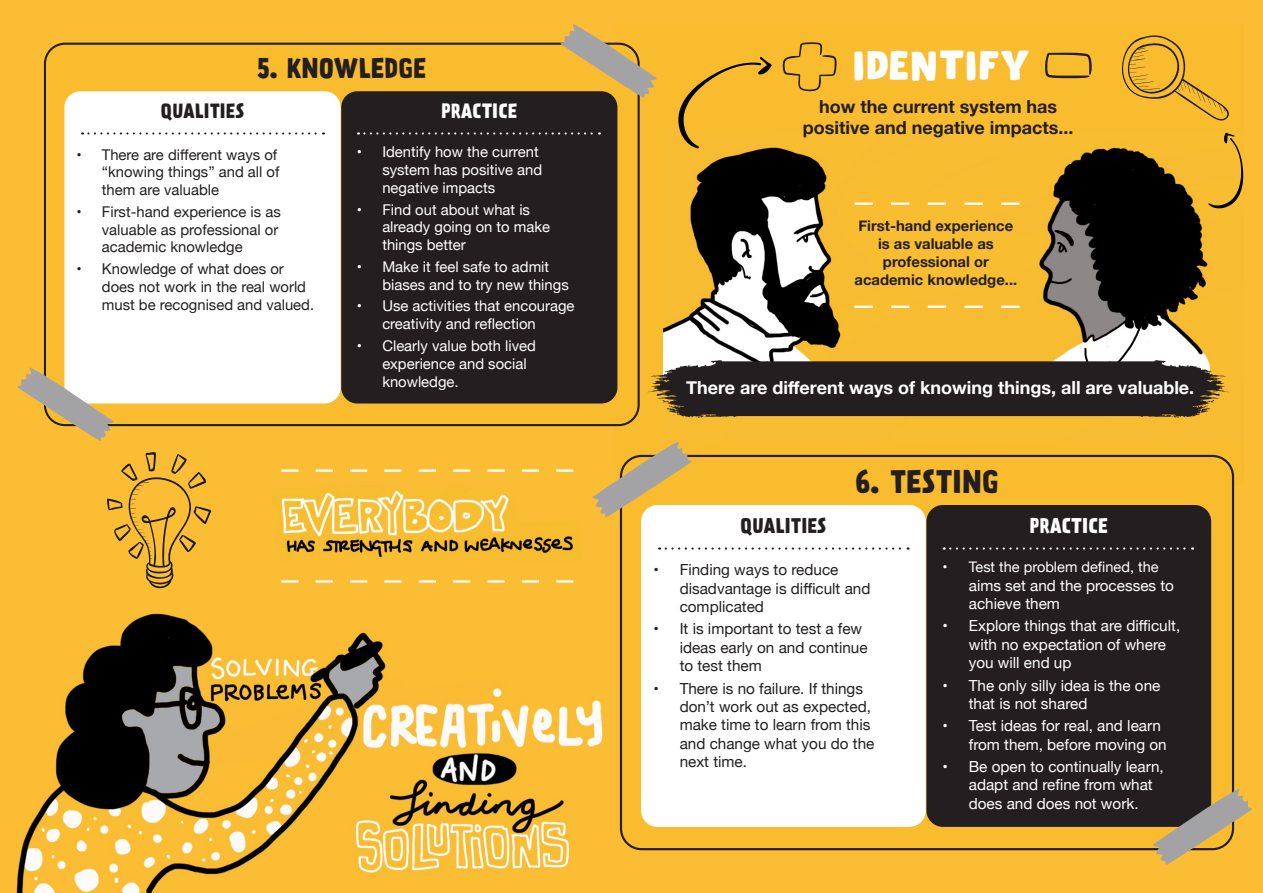
<style>
.page{position:relative;width:1263px;height:893px;background:#fff}
.page>*{position:absolute;margin:0;border:0;box-sizing:border-box;transform-origin:0 0}
.t1{font:42px "Mind Boggle DEMO";color:#fff}
.t2{font:700 29.1px "Prater Sans Pro";letter-spacing:.01em;color:#231f20}
.t3{font:700 25.35px "Prater Sans Pro";letter-spacing:.01em;color:#231f20}
.t4{font:700 18.9px "Prater Sans Pro";letter-spacing:.01em;color:#231f20}
.t5{font:700 18.9px "Prater Sans Pro";letter-spacing:.01em;color:#fff}
.t6{font:700 18.3px "Prater Sans Pro";letter-spacing:.01em;color:#231f20}
.t7{font:700 18.3px "Prater Sans Pro";letter-spacing:.01em;color:#fff}
.t8{font:700 18px "Helvetica Neue";color:#fff}
.t9{font:700 18px/21.6px "Helvetica Neue";color:#231f20;text-align:center}
.t10{font:15.3px/18.3px "Helvetica Neue";color:#fff}
.t11{font:15.3px/18.3px "Helvetica Neue";color:#231f20}
.t12{font:14.85px/17.9px "Helvetica Neue";color:#fff}
.t13{font:14.85px/17.9px "Helvetica Neue";color:#231f20}
.t14{font:700 14.85px/17.9px "Helvetica Neue";color:#231f20;text-align:center}
.t15{font:14.55px "Helvetica Neue";color:#fff}
</style>
<div class="page">
<img style="left:0;top:0;width:1263px;height:893px">
<svg style="left:107px;top:452px;width:104px;height:139px;background:#e1aa31"></svg>
<svg style="left:281px;top:469px;width:292px;height:3px"></svg>
<svg style="left:281px;top:580px;width:292px;height:3px"></svg>
<div style="left:614px;top:24px;width:630px;height:462px;background:#f9bc2f"></div>
<div style="left:621px;top:456px;width:612px;height:393px;background:#f9bc2f;border-radius:21px"></div>
<div style="left:620px;top:455px;width:614px;height:395px;border:2px solid #231f20;border-radius:21px"></div>
<div style="left:641px;top:505px;width:285px;height:322px;background:#fff;border-radius:16px"></div>
<div style="left:926px;top:505px;width:285px;height:322px;background:#231f20;border-radius:16px"></div>
<svg style="left:666px;top:547px;width:243px;height:3px"></svg>
<svg style="left:944px;top:547px;width:249px;height:3px"></svg>
<svg style="left:592px;top:441px;width:100px;height:76px"></svg>
<svg style="left:1152px;top:788px;width:100px;height:77px"></svg>
<div style="left:45px;top:44px;width:594px;height:381px;background:#f9bc2f;border-radius:20px"></div>
<div style="left:44px;top:43px;width:596px;height:383px;border:2px solid #231f20;border-radius:20px"></div>
<div style="left:64px;top:91px;width:277px;height:312px;background:#fff;border-radius:16px"></div>
<div style="left:341px;top:91px;width:276px;height:312px;background:#231f20;border-radius:16px"></div>
<svg style="left:82px;top:132px;width:242px;height:3px"></svg>
<svg style="left:358px;top:132px;width:242px;height:3px"></svg>
<svg style="left:560px;top:23px;width:97px;height:75px"></svg>
<svg style="left:17px;top:367px;width:97px;height:74px"></svg>
<img style="left:663px;top:132px;width:581px;height:228px">
<svg style="left:648px;top:360px;width:581px;height:58px;background:#3e3527"></svg>
<svg style="left:783px;top:42px;width:54px;height:49px"></svg>
<svg style="left:1045px;top:53px;width:47px;height:25px"></svg>
<svg style="left:1121px;top:35px;width:108px;height:86px"></svg>
<svg style="left:678px;top:57px;width:94px;height:92px"></svg>
<svg style="left:854px;top:203px;width:165px;height:2px"></svg>
<svg style="left:854px;top:306px;width:165px;height:2px"></svg>
<svg style="left:1208px;top:133px;width:35px;height:75px"></svg>
<p class="t6" style="left:161px;top:97px;width:85px">QUALITIES</p>
<p class="t3" style="left:257px;top:48px;width:170px">5. KNOWLEDGE</p>
<p class="t7" style="left:441px;top:97px;width:77px">PRACTICE</p>
<p class="t13" style="left:102px;top:146px;width:179px;text-indent:-25px">• There are different ways of “knowing things” and all of them are valuable</p>
<p class="t13" style="left:102px;top:203px;width:180px;text-indent:-25px">• First-hand experience is as valuable as professional or academic knowledge</p>
<p class="t13" style="left:102px;top:261px;width:214px;text-indent:-25px">• Knowledge of what does or does not work in the real world must be recognised and valued.</p>
<p class="t12" style="left:382px;top:144px;width:161px;text-indent:-25px">• Identify how the current system has positive and negative impacts</p>
<p class="t12" style="left:382px;top:201px;width:169px;text-indent:-25px">• Find out about what is already going on to make things better</p>
<p class="t12" style="left:382px;top:259px;width:188px;text-indent:-25px">• Make it feel safe to admit biases and to try new things</p>
<p class="t12" style="left:382px;top:298px;width:194px;text-indent:-25px">• Use activities that encourage creativity and reflection</p>
<p class="t12" style="left:382px;top:338px;width:155px;text-indent:-25px">• Clearly value both lived experience and social knowledge.</p>
<p class="t1" style="left:852px;top:41px;width:180px">IDENTIFY</p>
<p class="t9" style="left:803px;top:96px;width:272px">how the current system has positive and negative impacts...</p>
<p class="t14" style="left:854px;top:217px;width:164px">First-hand experience is as valuable as professional or academic knowledge...</p>
<p class="t8" style="left:686px;top:374px;width:510px">There are different ways of knowing things, all are valuable.</p>
<p class="t4" style="left:740px;top:511px;width:87px">QUALITIES</p>
<p class="t2" style="left:855px;top:460px;width:145px">6. TESTING</p>
<p class="t5" style="left:1030px;top:511px;width:80px">PRACTICE</p>
<p class="t11" style="left:680px;top:562px;width:192px;text-indent:-26px">• Finding ways to reduce disadvantage is difficult and complicated</p>
<p class="t11" style="left:680px;top:621px;width:189px;text-indent:-26px">• It is important to test a few ideas early on and continue to test them</p>
<p class="t11" style="left:680px;top:680px;width:196px;text-indent:-26px">• There is no failure. If things don’t work out as expected, make time to learn from this and change what you do the next time.</p>
<p class="t15" style="left:942px;top:557px;width:217px">• Test the problem defined, the</p>
<p class="t10" style="left:969px;top:577px;width:207px">aims set and the processes to achieve them</p>
<p class="t10" style="left:969px;top:618px;width:213px;text-indent:-26px">• Explore things that are difficult, with no expectation of where you will end up</p>
<p class="t10" style="left:969px;top:677px;width:193px;text-indent:-26px">• The only silly idea is the one that is not shared</p>
<p class="t10" style="left:969px;top:718px;width:199px;text-indent:-26px">• Test ideas for real, and learn from them, before moving on</p>
<p class="t10" style="left:969px;top:758px;width:196px;text-indent:-26px">• Be open to continually learn, adapt and refine from what does and does not work.</p>
</div>
